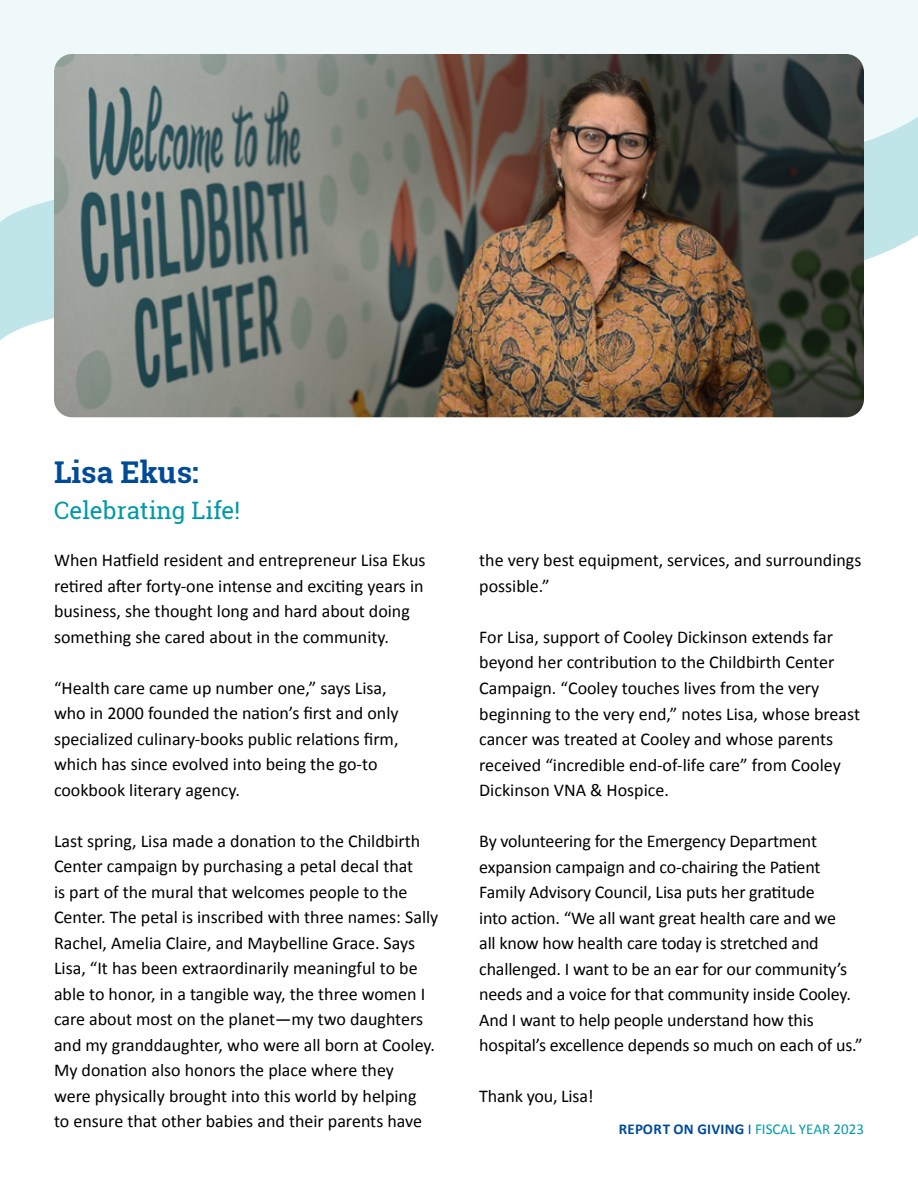
<style>
.page{position:relative;width:918px;height:1188px;background:#fff}
.page>*{position:absolute;margin:0;border:0;box-sizing:border-box;transform-origin:0 0}
.t1{font:700 30px "Roboto Slab";color:#004b98}
.t2{font:24px "Roboto Slab";color:#0099a8}
.t3{font:18px/25.5px "Calibri";color:#000}
.t4{font:700 15px "Calibri";letter-spacing:.02em;color:#004b98}
.s1{font-weight:400}
.s2{font-weight:400;color:#0099a8}
</style>
<div class="page">
<div style="left:0;top:0;width:918px;height:230px;background:#f0f9fa"></div>
<svg style="left:0;top:117px;width:918px;height:223px;fill:#bfe5e9"></svg>
<img style="left:54px;top:54px;width:810px;height:363px">
<h1 class="t1" style="left:54px;top:451px;width:146px">Lisa Ekus:</h1>
<h2 class="t2" style="left:54px;top:494px;width:188px">Celebrating Life!</h2>
<p class="t3" style="left:54px;top:547px;width:373px">When Hatfield resident and entrepreneur Lisa Ekus retired after forty-one intense and exciting years in business, she thought long and hard about doing something she cared about in the community.</p>
<p class="t3" style="left:54px;top:674px;width:346px">“Health care came up number one,” says Lisa, who in 2000 founded the nation’s first and only specialized culinary-books public relations firm, which has since evolved into being the go-to cookbook literary agency.</p>
<p class="t3" style="left:54px;top:827px;width:386px">Last spring, Lisa made a donation to the Childbirth Center campaign by purchasing a petal decal that<br>is part of the mural that welcomes people to the Center. The petal is inscribed with three names: Sally Rachel, Amelia Claire, and Maybelline Grace. Says Lisa, “It has been extraordinarily meaningful to be able to honor, in a tangible way, the three women I care about most on the planet—my two daughters and my granddaughter, who were all born at Cooley.<br>My donation also honors the place where they<br>were physically brought into this world by helping<br>to ensure that other babies and their parents have</p>
<p class="t3" style="left:479px;top:547px;width:384px">the very best equipment, services, and surroundings possible.”</p>
<p class="t3" style="left:479px;top:623px;width:382px">For Lisa, support of Cooley Dickinson extends far beyond her contribution to the Childbirth Center Campaign. “Cooley touches lives from the very beginning to the very end,” notes Lisa, whose breast cancer was treated at Cooley and whose parents received “incredible end-of-life care” from Cooley Dickinson VNA &amp; Hospice.</p>
<p class="t3" style="left:479px;top:827px;width:385px">By volunteering for the Emergency Department expansion campaign and co-chairing the Patient Family Advisory Council, Lisa puts her gratitude<br>into action. “We all want great health care and we<br>all know how health care today is stretched and challenged. I want to be an ear for our community’s needs and a voice for that community inside Cooley.<br>And I want to help people understand how this hospital’s excellence depends so much on each of us.”</p>
<p class="t3" style="left:479px;top:1083px;width:116px">Thank you, Lisa!</p>
<p class="t4" style="left:619px;top:1120px;width:247px">REPORT ON GIVING <span class="s1">I</span> <span class="s2">FISCAL YEAR 2023</span></p>
</div>
